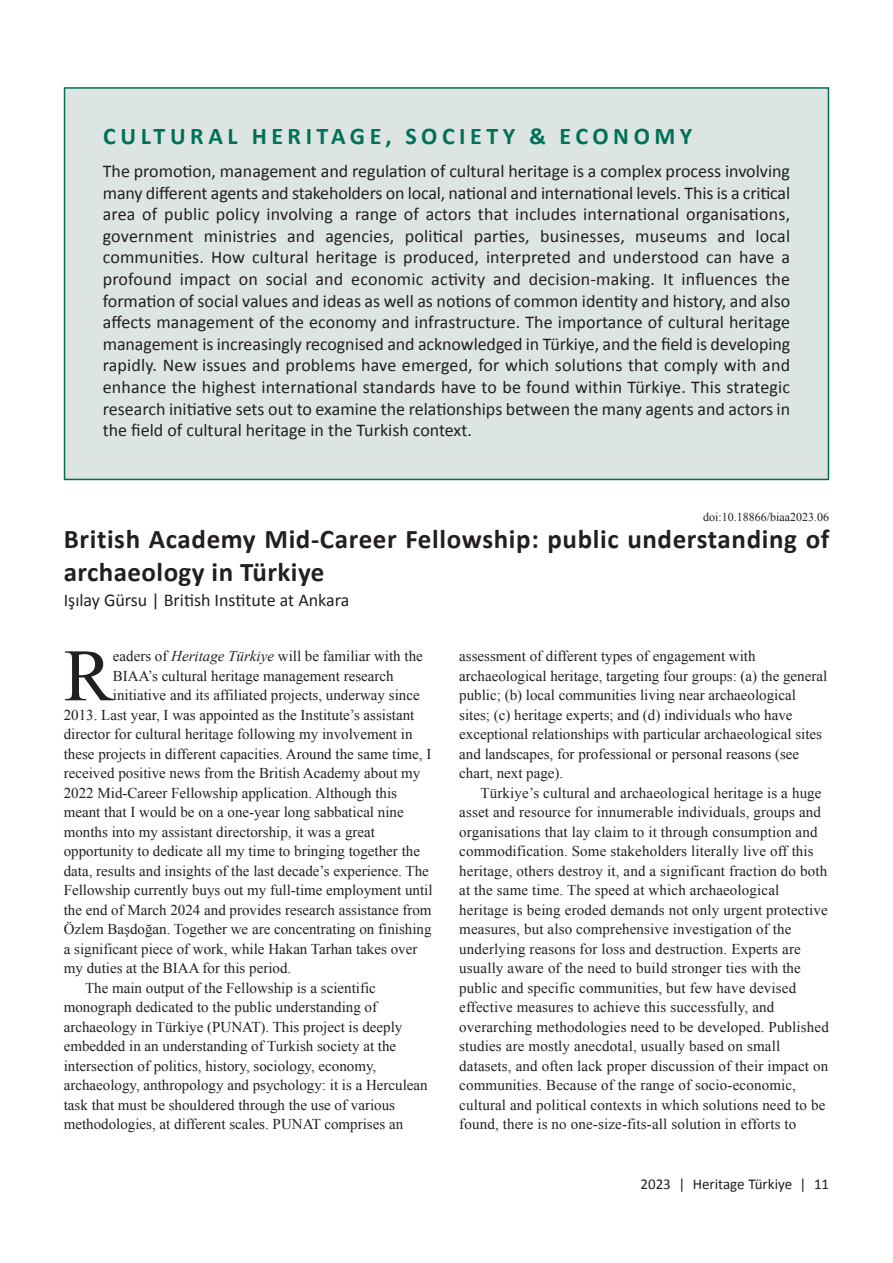
<style>
.page{position:relative;width:893px;height:1263px;background:#fff}
.page>*{position:absolute;margin:0;border:0;box-sizing:border-box;transform-origin:0 0}
.t1{font:73.95px "Times New Roman";color:#231f20}
.t2{font:700 27px/32.4px "Calibri";letter-spacing:.025em;color:#231f20}
.t3{font:700 24px "Calibri";letter-spacing:.19em;color:#007158}
.t4{font:18px/21.6px "Calibri";color:#231f20;text-align:justify}
.t5{font:15px/19.5px "Times New Roman";color:#231f20}
.t6{font:15px "Calibri";color:#231f20}
.t7{font:12px "Times New Roman";color:#231f20}
.s1{font-style:italic}
</style>
<div class="page">
<div style="left:65px;top:89px;width:763px;height:390px;background:#dde5e2"></div>
<div style="left:64px;top:87px;width:765px;height:393px;border:2px solid #007158"></div>
<h3 class="t3" style="left:103px;top:121px;width:591px">CULTURAL HERITAGE, SOCIETY &amp; ECONOMY</h3>
<p class="t4" style="left:103px;top:160px;width:689px">The promotion, management and regulation of cultural heritage is a complex process involving many different agents and stakeholders on local, national and international levels. This is a critical area of public policy involving a range of actors that includes international organisations, government ministries and agencies, political parties, businesses, museums and local communities. How cultural heritage is produced, interpreted and understood can have a profound impact on social and economic activity and decision‐making. It influences the formation of social values and ideas as well as notions of common identity and history, and also affects management of the economy and infrastructure. The importance of cultural heritage management is increasingly recognised and acknowledged in Türkiye, and the field is developing rapidly. New issues and problems have emerged, for which solutions that comply with and enhance the highest international standards have to be found within Türkiye. This strategic research initiative sets out to examine the relationships between the many agents and actors in the field of cultural heritage in the Turkish context.</p>
<p class="t7" style="left:703px;top:510px;width:127px">doi:10.18866/biaa2023.06</p>
<h2 class="t2" style="left:64px;top:523px;width:767px">British Academy Mid‐Career Fellowship: public understanding of archaeology in Türkiye</h2>
<p class="t4" style="left:64px;top:589px;width:287px">Işılay Gürsu | British Institute at Ankara</p>
<h1 class="t1" style="left:64px;top:634px;width:51px">R</h1>
<p class="t5" style="left:113px;top:646px;width:311px">eaders of <span class="s1">Heritage Türkiye</span> will be familiar with the</p>
<p class="t5" style="left:113px;top:666px;width:282px">BIAA’s cultural heritage management research</p>
<p class="t5" style="left:113px;top:685px;width:308px">initiative and its affiliated projects, underway since</p>
<p class="t5" style="left:64px;top:705px;width:352px">2013. Last year, I was appointed as the Institute’s assistant</p>
<p class="t5" style="left:64px;top:724px;width:350px">director for cultural heritage following my involvement in</p>
<p class="t5" style="left:64px;top:744px;width:369px">these projects in different capacities. Around the same time, I</p>
<p class="t5" style="left:64px;top:763px;width:358px">received positive news from the British Academy about my</p>
<p class="t5" style="left:64px;top:783px;width:335px">2022 Mid-Career Fellowship application. Although this</p>
<p class="t5" style="left:64px;top:802px;width:341px">meant that I would be on a one-year long sabbatical nine</p>
<p class="t5" style="left:64px;top:822px;width:313px">months into my assistant directorship, it was a great</p>
<p class="t5" style="left:64px;top:841px;width:358px">opportunity to dedicate all my time to bringing together the</p>
<p class="t5" style="left:64px;top:861px;width:367px">data, results and insights of the last decade’s experience. The</p>
<p class="t5" style="left:64px;top:880px;width:370px">Fellowship currently buys out my full-time employment until</p>
<p class="t5" style="left:64px;top:900px;width:369px">the end of March 2024 and provides research assistance from</p>
<p class="t5" style="left:64px;top:919px;width:369px">Özlem Başdoğan. Together we are concentrating on finishing</p>
<p class="t5" style="left:64px;top:939px;width:355px">a significant piece of work, while Hakan Tarhan takes over</p>
<p class="t5" style="left:64px;top:958px;width:229px">my duties at the BIAA for this period.</p>
<p class="t5" style="left:85px;top:978px;width:292px">The main output of the Fellowship is a scientific</p>
<p class="t5" style="left:64px;top:997px;width:315px">monograph dedicated to the public understanding of</p>
<p class="t5" style="left:64px;top:1017px;width:340px">archaeology in Türkiye (PUNAT). This project is deeply</p>
<p class="t5" style="left:64px;top:1036px;width:334px">embedded in an understanding of Turkish society at the</p>
<p class="t5" style="left:64px;top:1056px;width:314px">intersection of politics, history, sociology, economy,</p>
<p class="t5" style="left:64px;top:1075px;width:365px">archaeology, anthropology and psychology: it is a Herculean</p>
<p class="t5" style="left:64px;top:1095px;width:333px">task that must be shouldered through the use of various</p>
<p class="t5" style="left:64px;top:1114px;width:341px">methodologies, at different scales. PUNAT comprises an</p>
<p class="t5" style="left:459px;top:646px;width:369px">assessment of different types of engagement with archaeological heritage, targeting four groups: (a) the general public; (b) local communities living near archaeological sites; (c) heritage experts; and (d) individuals who have exceptional relationships with particular archaeological sites and landscapes, for professional or personal reasons (see chart, next page).</p>
<p class="t5" style="left:459px;top:783px;width:371px;text-indent:21px">Türkiye’s cultural and archaeological heritage is a huge asset and resource for innumerable individuals, groups and organisations that lay claim to it through consumption and commodification. Some stakeholders literally live off this heritage, others destroy it, and a significant fraction do both at the same time. The speed at which archaeological heritage is being eroded demands not only urgent protective measures, but also comprehensive investigation of the underlying reasons for loss and destruction. Experts are usually aware of the need to build stronger ties with the public and specific communities, but few have devised effective measures to achieve this successfully, and overarching methodologies need to be developed. Published studies are mostly anecdotal, usually based on small datasets, and often lack proper discussion of their impact on communities. Because of the range of socio-economic, cultural and political contexts in which solutions need to be found, there is no one-size-fits-all solution in efforts to</p>
<p class="t6" style="left:640px;top:1175px;width:190px">2023 | Heritage Türkiye | 11</p>
</div>
